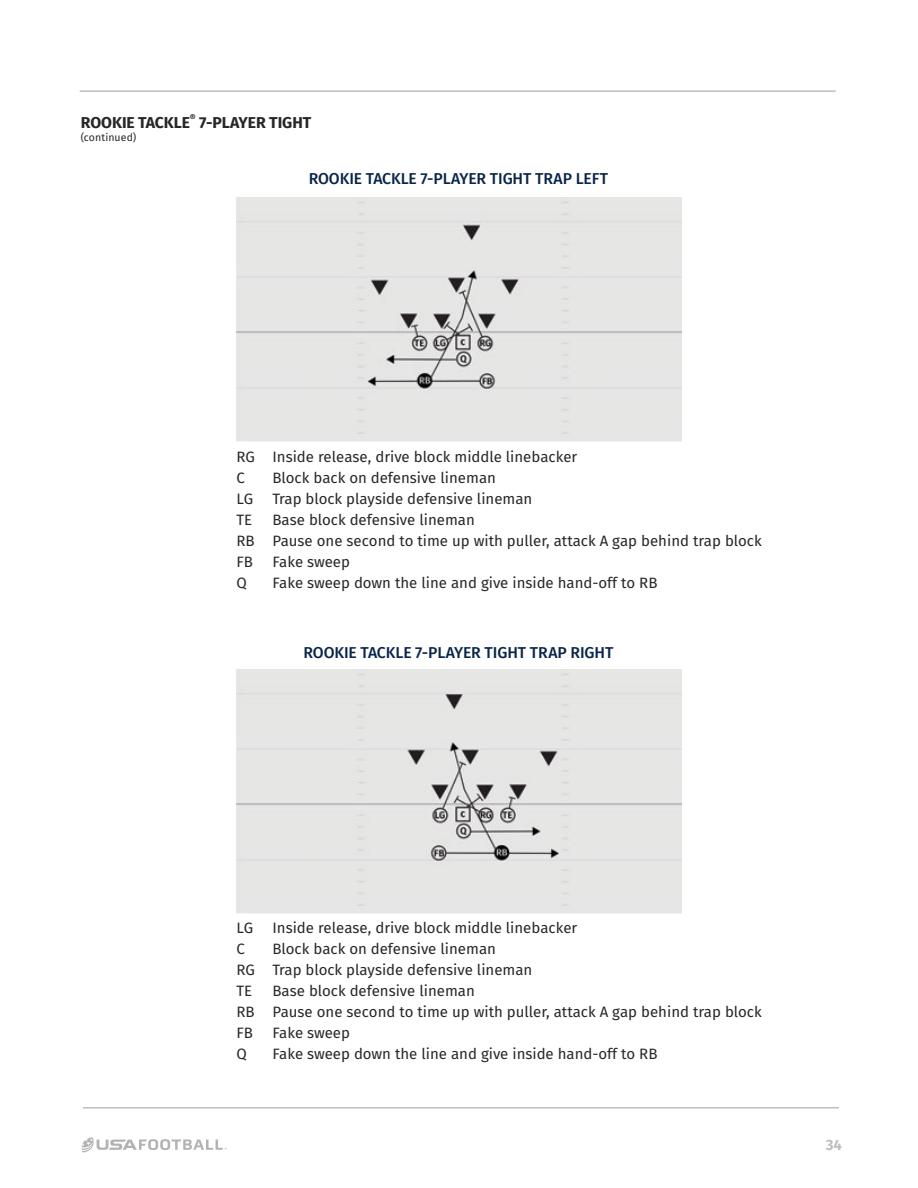
<style>
.page{position:relative;width:918px;height:1188px;background:#fff}
.page>*{position:absolute;margin:0;border:0;box-sizing:border-box;transform-origin:0 0}
.t1{font:500 15.75px "Fira Sans";letter-spacing:-.005em;color:#09254a}
.t2{font:700 15.75px "Fira Sans";letter-spacing:-.005em;color:#282727}
.t3{font:15px/21px "Fira Sans";color:#282727}
.t4{font:700 15px "Fira Sans";color:#bcbec0}
.t5{font:10.5px "Fira Sans";letter-spacing:.005em;color:#282727}
</style>
<div class="page">
<hr style="left:80px;top:90px;width:756px;height:2px;background:#bcbec0">
<hr style="left:83px;top:1107px;width:756px;height:1px;background:#bcbec0">
<svg style="left:81px;top:1137px;width:146px;height:16px"></svg>
<div style="left:237px;top:198px;width:444px;height:244px;background:#e6e6e4"></div>
<div style="left:237px;top:670px;width:444px;height:244px;background:#e6e6e4"></div>
<p class="t2" style="left:81px;top:109px;width:232px">ROOKIE TACKLE<sup>®</sup> 7-PLAYER TIGHT</p>
<p class="t5" style="left:81px;top:130px;width:57px">(continued)</p>
<p class="t1" style="left:309px;top:168px;width:301px">ROOKIE TACKLE 7-PLAYER TIGHT TRAP LEFT</p>
<p class="t3" style="left:237px;top:447px;width:342px">RG Inside release, drive block middle linebacker<br>C</p>
<p class="t3" style="left:272px;top:468px;width:225px">Block back on defensive lineman</p>
<p class="t3" style="left:237px;top:489px;width:18px">LG</p>
<p class="t3" style="left:272px;top:489px;width:261px">Trap block playside defensive lineman</p>
<p class="t3" style="left:237px;top:510px;width:17px">TE</p>
<p class="t3" style="left:237px;top:510px;width:527px;text-indent:36px">Base block defensive lineman<br>RB Pause one second to time up with puller, attack A gap behind trap block<br>FB</p>
<p class="t3" style="left:272px;top:552px;width:79px">Fake sweep</p>
<p class="t3" style="left:237px;top:573px;width:12px">Q</p>
<p class="t3" style="left:272px;top:573px;width:387px">Fake sweep down the line and give inside hand-off to RB</p>
<p class="t1" style="left:303px;top:641px;width:311px">ROOKIE TACKLE 7-PLAYER TIGHT TRAP RIGHT</p>
<p class="t3" style="left:237px;top:919px;width:18px">LG</p>
<p class="t3" style="left:272px;top:919px;width:306px">Inside release, drive block middle linebacker</p>
<p class="t3" style="left:237px;top:940px;width:10px">C</p>
<p class="t3" style="left:237px;top:940px;width:297px;text-indent:36px">Block back on defensive lineman<br>RG Trap block playside defensive lineman<br>TE</p>
<p class="t3" style="left:237px;top:982px;width:527px;text-indent:36px">Base block defensive lineman<br>RB Pause one second to time up with puller, attack A gap behind trap block<br>FB</p>
<p class="t3" style="left:272px;top:1024px;width:79px">Fake sweep</p>
<p class="t3" style="left:237px;top:1045px;width:12px">Q</p>
<p class="t3" style="left:272px;top:1045px;width:387px">Fake sweep down the line and give inside hand-off to RB</p>
<p class="t4" style="left:826px;top:1132px;width:18px">34</p>
</div>
